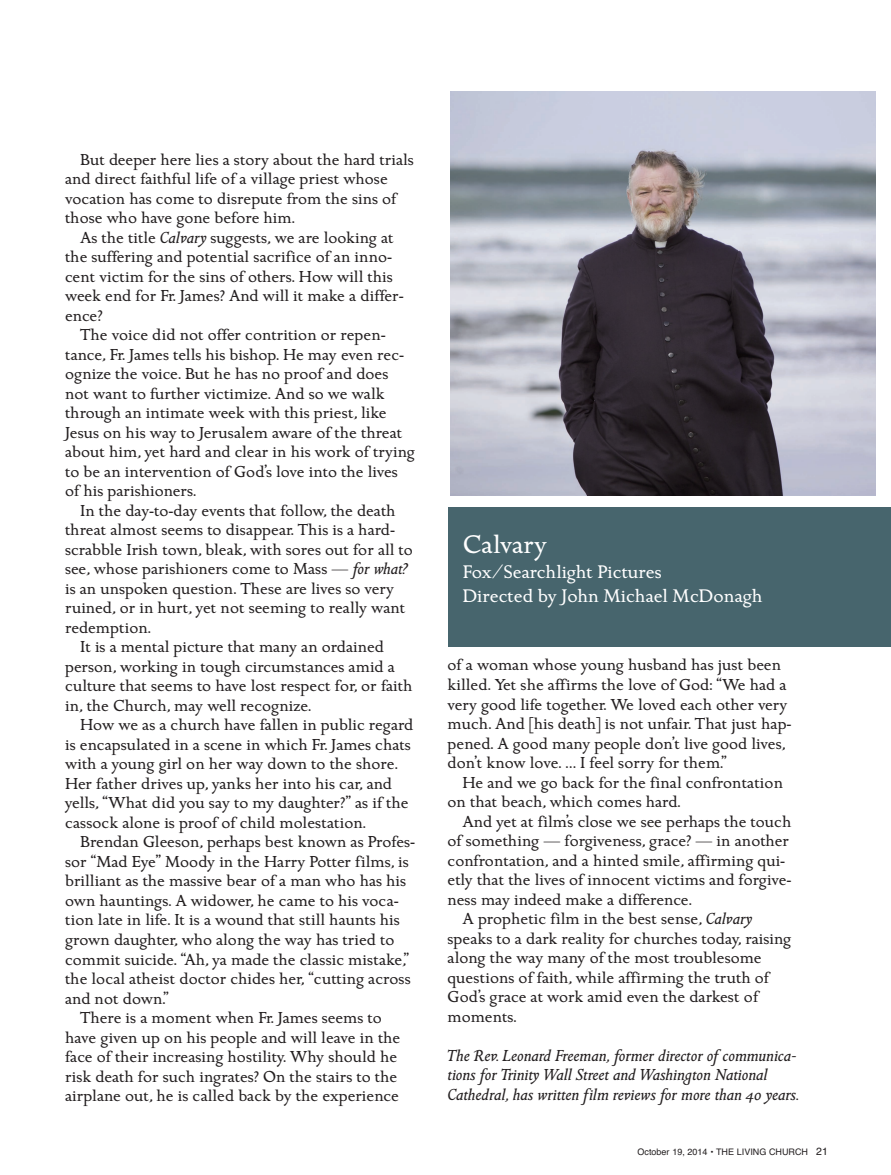
<style>
.page{position:relative;width:891px;height:1175px;background:#fff}
.page>*{position:absolute;margin:0;border:0;box-sizing:border-box;transform-origin:0 0}
.t1{font:26.55px "Golden Cockerel ITC";color:#fff}
.t2{font:18.9px/24.6px "Golden Cockerel ITC";color:#fff}
.t3{font:16.5px/19.5px "Golden Cockerel ITC";color:#231f20}
.t4{font:italic 16.5px/19.5px "Golden Cockerel ITC";color:#231f20}
.t5{font:9px "Helvetica";color:#231f20}
.s1{font-style:italic}
.s2{font-size:10.5px}
</style>
<div class="page">
<div style="left:448px;top:507px;width:443px;height:140px;background:#47656d"></div>
<img style="left:451px;top:91px;width:425px;height:404px">
<p class="t3" style="left:65px;top:151px;width:350px;text-indent:15px">But deeper here lies a story about the hard trials and direct faithful life of a village priest whose vocation has come to disrepute from the sins of those who have gone before him.</p>
<p class="t3" style="left:65px;top:229px;width:340px;text-indent:15px">As the title <span class="s1">Calvary</span> suggests, we are looking at the suffering and potential sacrifice of an inno&shy;cent victim for the sins of others. How will this week end for Fr. James? And will it make a differ&shy;ence?</p>
<p class="t3" style="left:65px;top:327px;width:351px;text-indent:15px">The voice did not offer contrition or repen&shy;tance, Fr. James tells his bishop. He may even rec&shy;ognize the voice. But he has no proof and does not want to further victimize. And so we walk through an intimate week with this priest, like Jesus on his way to Jerusalem aware of the threat about him, yet hard and clear in his work of trying to be an intervention of God’s love into the lives of his parishioners.</p>
<p class="t3" style="left:80px;top:503px;width:317px">In the day-to-day events that follow, the death</p>
<p class="t3" style="left:65px;top:522px;width:331px">threat almost seems to disappear. This is a hard-</p>
<p class="t3" style="left:65px;top:542px;width:349px">scrabble Irish town, bleak, with sores out for all to</p>
<p class="t3" style="left:65px;top:561px;width:345px">see, whose parishioners come to Mass — <span class="s1">for what?</span></p>
<p class="t3" style="left:65px;top:581px;width:331px">is an unspoken question. These are lives so very</p>
<p class="t3" style="left:65px;top:600px;width:342px">ruined, or in hurt, yet not seeming to really want</p>
<p class="t3" style="left:65px;top:620px;width:87px">redemption.</p>
<p class="t3" style="left:80px;top:639px;width:306px">It is a mental picture that many an ordained</p>
<p class="t3" style="left:65px;top:659px;width:331px">person, working in tough circumstances amid a</p>
<p class="t3" style="left:65px;top:678px;width:349px">culture that seems to have lost respect for, or faith</p>
<p class="t3" style="left:65px;top:698px;width:248px">in, the Church, may well recognize.</p>
<p class="t3" style="left:80px;top:717px;width:335px">How we as a church have fallen in public regard</p>
<p class="t3" style="left:65px;top:737px;width:347px">is encapsulated in a scene in which Fr. James chats</p>
<p class="t3" style="left:65px;top:756px;width:334px">with a young girl on her way down to the shore.</p>
<p class="t3" style="left:65px;top:776px;width:329px">Her father drives up, yanks her into his car, and</p>
<p class="t3" style="left:65px;top:795px;width:345px">yells, “What did you say to my daughter?” as if the</p>
<p class="t3" style="left:65px;top:815px;width:302px">cassock alone is proof of child molestation.</p>
<p class="t3" style="left:80px;top:834px;width:337px">Brendan Gleeson, perhaps best known as Profes-</p>
<p class="t3" style="left:65px;top:854px;width:345px">sor “Mad Eye” Moody in the Harry Potter films, is</p>
<p class="t3" style="left:65px;top:873px;width:343px">brilliant as the massive bear of a man who has his</p>
<p class="t3" style="left:65px;top:893px;width:335px">own hauntings. A widower, he came to his voca-</p>
<p class="t3" style="left:65px;top:912px;width:336px">tion late in life. It is a wound that still haunts his</p>
<p class="t3" style="left:65px;top:932px;width:331px">grown daughter, who along the way has tried to</p>
<p class="t3" style="left:65px;top:951px;width:346px">commit suicide. “Ah, ya made the classic mistake,”</p>
<p class="t3" style="left:65px;top:971px;width:347px">the local atheist doctor chides her, “cutting across</p>
<p class="t3" style="left:65px;top:990px;width:105px">and not down.”</p>
<p class="t3" style="left:80px;top:1010px;width:303px">There is a moment when Fr. James seems to</p>
<p class="t3" style="left:65px;top:1029px;width:337px">have given up on his people and will leave in the</p>
<p class="t3" style="left:65px;top:1049px;width:334px">face of their increasing hostility. Why should he</p>
<p class="t3" style="left:65px;top:1068px;width:334px">risk death for such ingrates? On the stairs to the</p>
<p class="t3" style="left:65px;top:1088px;width:335px">airplane out, he is called back by the experience</p>
<h1 class="t1" style="left:463px;top:535px;width:86px">Calvary</h1>
<p class="t2" style="left:463px;top:561px;width:301px">Fox/Searchlight Pictures<br>Directed by John Michael McDonagh</p>
<p class="t3" style="left:448px;top:657px;width:346px">of a woman whose young husband has just been killed. Yet she affirms the love of God: “We had a very good life together. We loved each other very much. And [his death] is not unfair. That just hap&shy;pened. A good many people don’t live good lives, don’t know love. … I feel sorry for them.”</p>
<p class="t3" style="left:448px;top:774px;width:337px;text-indent:15px">He and we go back for the final confrontation on that beach, which comes hard.</p>
<p class="t3" style="left:463px;top:813px;width:330px">And yet at film’s close we see perhaps the touch</p>
<p class="t3" style="left:448px;top:833px;width:343px">of something — forgiveness, grace? — in another</p>
<p class="t3" style="left:448px;top:852px;width:339px">confrontation, and a hinted smile, affirming qui-</p>
<p class="t3" style="left:448px;top:872px;width:346px">etly that the lives of innocent victims and forgive-</p>
<p class="t3" style="left:448px;top:891px;width:245px">ness may indeed make a difference.</p>
<p class="t3" style="left:463px;top:911px;width:291px">A prophetic film in the best sense, <span class="s1">Calvary</span></p>
<p class="t3" style="left:448px;top:930px;width:345px">speaks to a dark reality for churches today, raising</p>
<p class="t3" style="left:448px;top:950px;width:316px">along the way many of the most troublesome</p>
<p class="t3" style="left:448px;top:969px;width:323px">questions of faith, while affirming the truth of</p>
<p class="t3" style="left:448px;top:989px;width:312px">God’s grace at work amid even the darkest of</p>
<p class="t3" style="left:448px;top:1008px;width:70px">moments.</p>
<p class="t4" style="left:448px;top:1047px;width:352px">The Rev. Leonard Freeman, former director of communica&shy;tions for Trinity Wall Street and Washington National<br>Cathedral, has written film reviews for more than 40 years.</p>
<p class="t5" style="left:638px;top:1147px;width:192px">October 19, 2014 • THE LIVING CHURCH <span class="s2">21</span></p>
</div>
